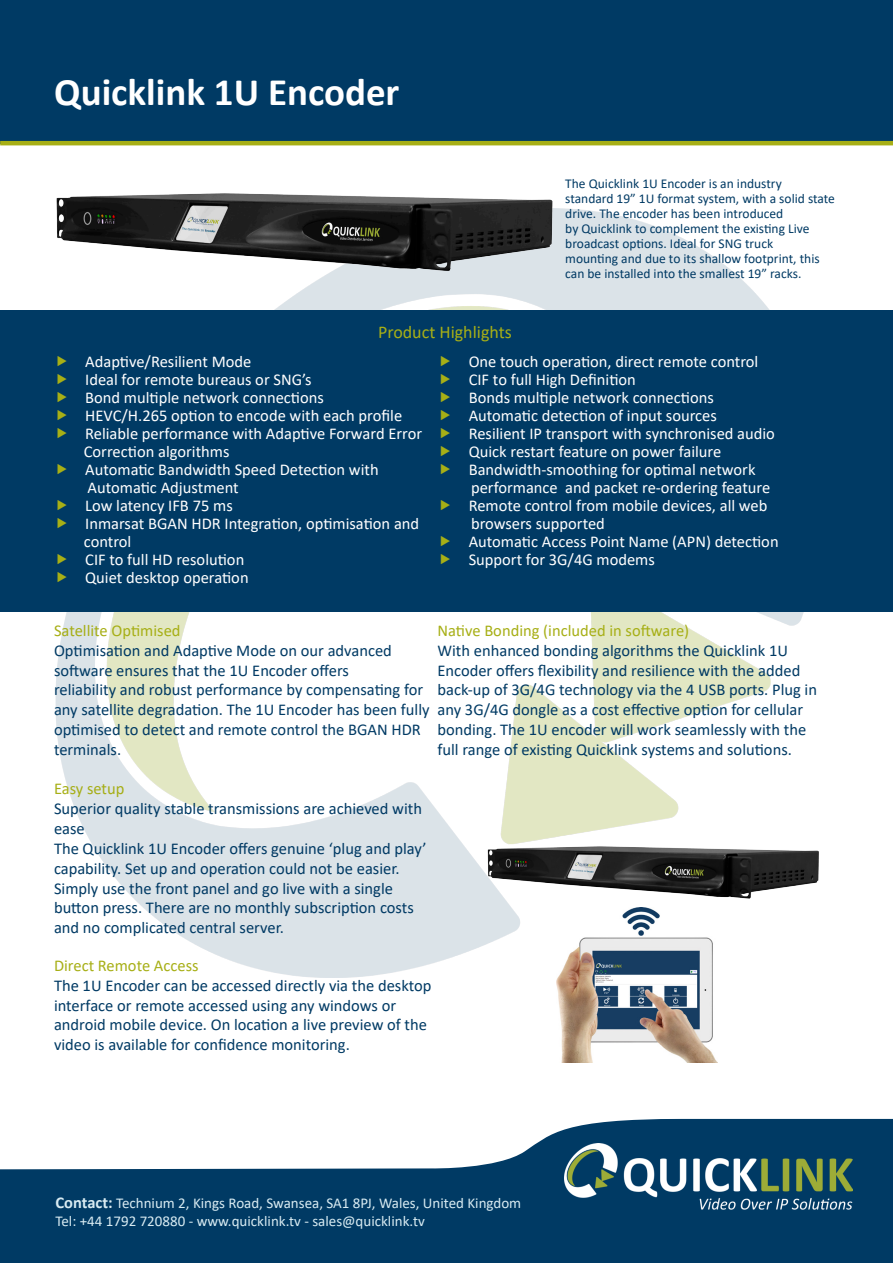
<style>
.page{position:relative;width:893px;height:1263px;background:#fff}
.page>*{position:absolute;margin:0;border:0;box-sizing:border-box;transform-origin:0 0}
.t1{font:700 39px "Calibri";color:#fff}
.t2{font:18px "Calibri";color:#a7af16}
.t3{font:16.5px/19.8px "Calibri";color:#003a64}
.t4{font:16.5px/18px "Calibri";color:#fff}
.t5{font:16.5px "Calibri";color:#a7af16}
.t6{font:15px/18px "Calibri";color:#d8ebf2}
.t7{font:13.5px/15px "Calibri";color:#003a64}
.s1{font-weight:700;font-size:16.5px}
</style>
<div class="page">
<img style="left:55px;top:209px;width:749px;height:769px">
<div style="left:0;top:310px;width:893px;height:302px;background:#003a64"></div>
<div style="left:0;top:0;width:893px;height:143px;background:#003a64"></div>
<hr style="left:0;top:141px;width:893px;height:4px;background:#a7af16">
<img style="left:55px;top:193px;width:513px;height:91px">
<img style="left:556px;top:907px;width:161px;height:155px">
<img style="left:477px;top:837px;width:342px;height:70px">
<svg style="left:0;top:1119px;width:893px;height:144px;fill:#003a64"></svg>
<img style="left:564px;top:1144px;width:289px;height:69px">
<h1 class="t1" style="left:54px;top:76px;width:347px">Quicklink 1U Encoder</h1>
<p class="t2" style="left:378px;top:325px;width:135px">Product Highlights</p>
<p class="t7" style="left:565px;top:177px;width:271px">The Quicklink 1U Encoder is an industry<br>standard 19” 1U format system, with a solid state drive. The encoder has been introduced<br>by Quicklink to complement the existing Live broadcast options. Ideal for SNG truck<br>mounting and due to its shallow footprint, this can be installed into the smallest 19” racks.</p>
<p class="t4" style="left:84px;top:353px;width:340px">Adaptive/Resilient Mode<br>Ideal for remote bureaus or SNG’s<br>Bond multiple network connections<br>HEVC/H.265 option to encode with each profile<br>Reliable performance with Adaptive Forward Error<br>Correction algorithms<br>Automatic Bandwidth Speed Detection with<br>Automatic Adjustment<br>Low latency IFB 75 ms<br>Inmarsat BGAN HDR Integration, optimisation and control<br>CIF to full HD resolution<br>Quiet desktop operation</p>
<p class="t4" style="left:469px;top:353px;width:311px">One touch operation, direct remote control CIF to full High Definition<br>Bonds multiple network connections Automatic detection of input sources<br>Resilient IP transport with synchronised audio Quick restart feature on power failure Bandwidth-smoothing for optimal network performance and packet re-ordering feature Remote control from mobile devices, all web browsers supported<br>Automatic Access Point Name (APN) detection Support for 3G/4G modems</p>
<p class="t5" style="left:54px;top:624px;width:128px">Satellite Optimised</p>
<p class="t3" style="left:54px;top:642px;width:377px">Optimisation and Adaptive Mode on our advanced software ensures that the 1U Encoder offers<br>reliability and robust performance by compensating for any satellite degradation. The 1U Encoder has been fully optimised to detect and remote control the BGAN HDR terminals.</p>
<p class="t5" style="left:54px;top:782px;width:72px">Easy setup</p>
<p class="t3" style="left:54px;top:800px;width:374px">Superior quality stable transmissions are achieved with ease<br>The Quicklink 1U Encoder offers genuine ‘plug and play’ capability. Set up and operation could not be easier.<br>Simply use the front panel and go live with a single button press. There are no monthly subscription costs and no complicated central server.</p>
<p class="t5" style="left:54px;top:958px;width:146px">Direct Remote Access</p>
<p class="t3" style="left:54px;top:977px;width:379px">The 1U Encoder can be accessed directly via the desktop interface or remote accessed using any windows or android mobile device. On location a live preview of the video is available for confidence monitoring.</p>
<p class="t5" style="left:437px;top:624px;width:253px">Native Bonding (included in software)</p>
<p class="t3" style="left:437px;top:642px;width:381px">With enhanced bonding algorithms the Quicklink 1U Encoder offers flexibility and resilience with the added back-up of 3G/4G technology via the 4 USB ports. Plug in any 3G/4G dongle as a cost effective option for cellular bonding. The 1U encoder will work seamlessly with the full range of existing Quicklink systems and solutions.</p>
<p class="t6" style="left:56px;top:1195px;width:467px"><span class="s1">Contact:</span> Technium 2, Kings Road, Swansea, SA1 8PJ, Wales, United Kingdom<br>Tel: +44 1792 720880 - www.quicklink.tv - sales@quicklink.tv</p>
</div>
